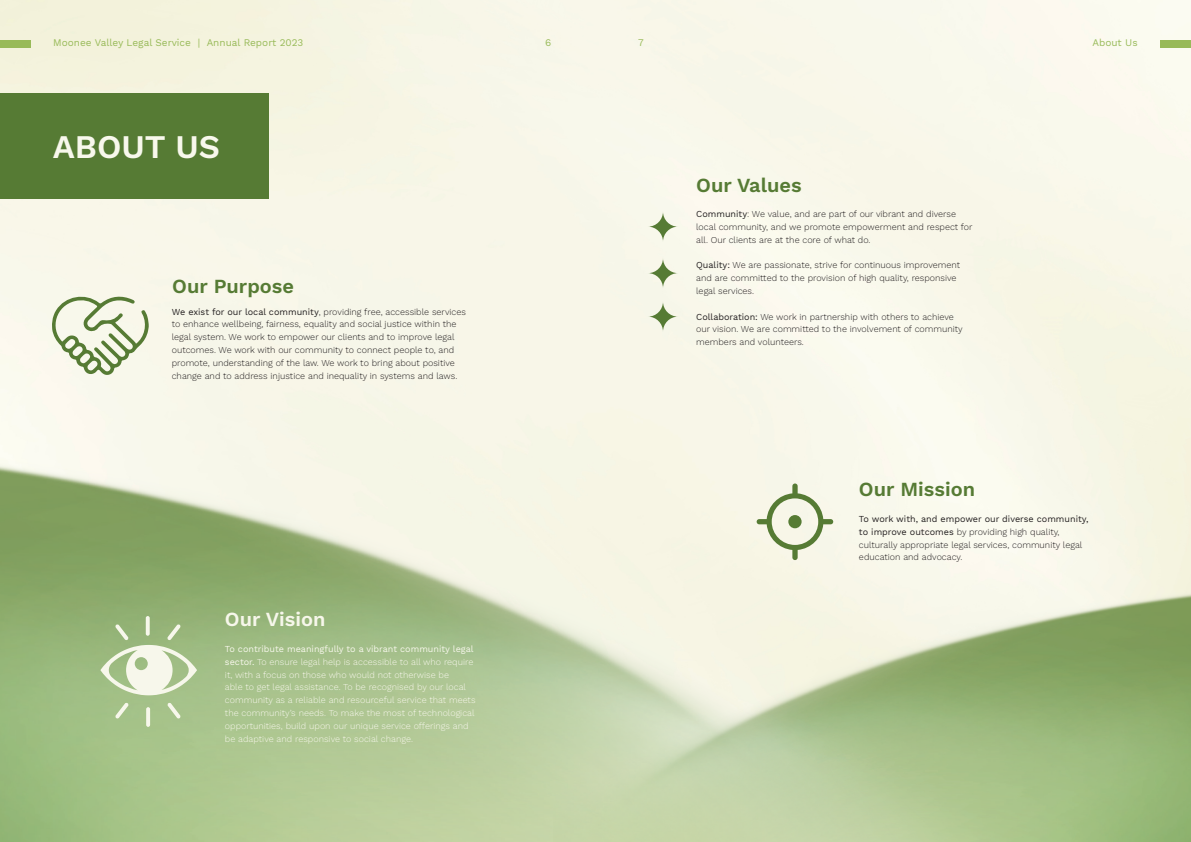
<style>
.page{position:relative;width:1191px;height:842px;background:#fff}
.page>*{position:absolute;margin:0;border:0;box-sizing:border-box;transform-origin:0 0}
.t1{font:600 33px "Work Sans";color:#f8f8ec}
.t2{font:600 20px "Work Sans";color:#567b34}
.t3{font:600 20px "Work Sans";color:#f7f7eb}
.t4{font:10px "Work Sans";color:#98ba58}
.t5{font:300 9px/12.8px "Work Sans";color:#231f20}
.t6{font:300 9px/12.8px "Work Sans";color:#f7f7eb}
.s1{font-weight:400}
</style>
<div class="page">
<img style="left:0;top:0;width:1191px;height:574px">
<div style="left:0;top:40px;width:31px;height:7px;background:#98ba58"></div>
<div style="left:1159px;top:40px;width:32px;height:7px;background:#98ba58"></div>
<img style="left:1062px;top:574px;width:129px;height:268px">
<img style="left:0;top:433px;width:1062px;height:409px">
<div style="left:0;top:94px;width:268px;height:105px;background:#567b34"></div>
<svg style="left:49px;top:292px;width:100px;height:84px;background:#d3dbc1"></svg>
<svg style="left:100px;top:624px;width:97px;height:71px;background:#bccfa6"></svg>
<svg style="left:146px;top:616px;width:4px;height:20px"></svg>
<svg style="left:167px;top:702px;width:14px;height:16px"></svg>
<svg style="left:115px;top:702px;width:14px;height:16px"></svg>
<svg style="left:146px;top:707px;width:4px;height:20px"></svg>
<svg style="left:756px;top:483px;width:77px;height:77px;background:#d7ddc4"></svg>
<svg style="left:648px;top:211px;width:30px;height:31px"></svg>
<svg style="left:648px;top:258px;width:30px;height:30px"></svg>
<svg style="left:648px;top:301px;width:30px;height:31px"></svg>
<p class="t4" style="left:53px;top:37px;width:252px">Moonee Valley Legal Service | Annual Report 2023</p>
<p class="t4" style="left:545px;top:37px;width:8px">6</p>
<p class="t4" style="left:638px;top:37px;width:7px">7</p>
<p class="t4" style="left:1092px;top:37px;width:47px">About Us</p>
<p class="t1" style="left:53px;top:121px;width:169px">ABOUT US</p>
<p class="t2" style="left:172px;top:271px;width:123px">Our Purpose</p>
<p class="t5" style="left:172px;top:305px;width:296px"><span class="s1">We exist for our local community</span>, providing free, accessible services to enhance wellbeing, fairness, equality and social justice within the legal system. We work to empower our clients and to improve legal outcomes. We work with our community to connect people to, and promote, understanding of the law. We work to bring about positive change and to address injustice and inequality in systems and laws.</p>
<p class="t3" style="left:225px;top:604px;width:102px">Our Vision</p>
<p class="t6" style="left:225px;top:642px;width:252px"><span class="s1">To contribute meaningfully to a vibrant community legal sector.</span> To ensure legal help is accessible to all who require it, with a focus on those who would not otherwise be<br>able to get legal assistance. To be recognised by our local community as a reliable and resourceful service that meets the community’s needs. To make the most of technological opportunities, build upon our unique service offerings and be adaptive and responsive to social change.</p>
<p class="t2" style="left:696px;top:170px;width:107px">Our Values</p>
<p class="t5" style="left:696px;top:207px;width:278px"><span class="s1">Community</span>: We value, and are part of our vibrant and diverse local community, and we promote empowerment and respect for all. Our clients are at the core of what do.</p>
<p class="t5" style="left:696px;top:258px;width:265px"><span class="s1">Quality:</span> We are passionate, strive for continuous improvement and are committed to the provision of high quality, responsive legal services.</p>
<p class="t5" style="left:696px;top:310px;width:268px"><span class="s1">Collaboration:</span> We work in partnership with others to achieve our vision. We are committed to the involvement of community members and volunteers.</p>
<p class="t2" style="left:859px;top:474px;width:118px">Our Mission</p>
<p class="t5" style="left:859px;top:512px;width:231px"><span class="s1">To work with, and empower our diverse community, to improve outcomes</span> by providing high quality, culturally appropriate legal services, community legal education and advocacy.</p>
</div>
